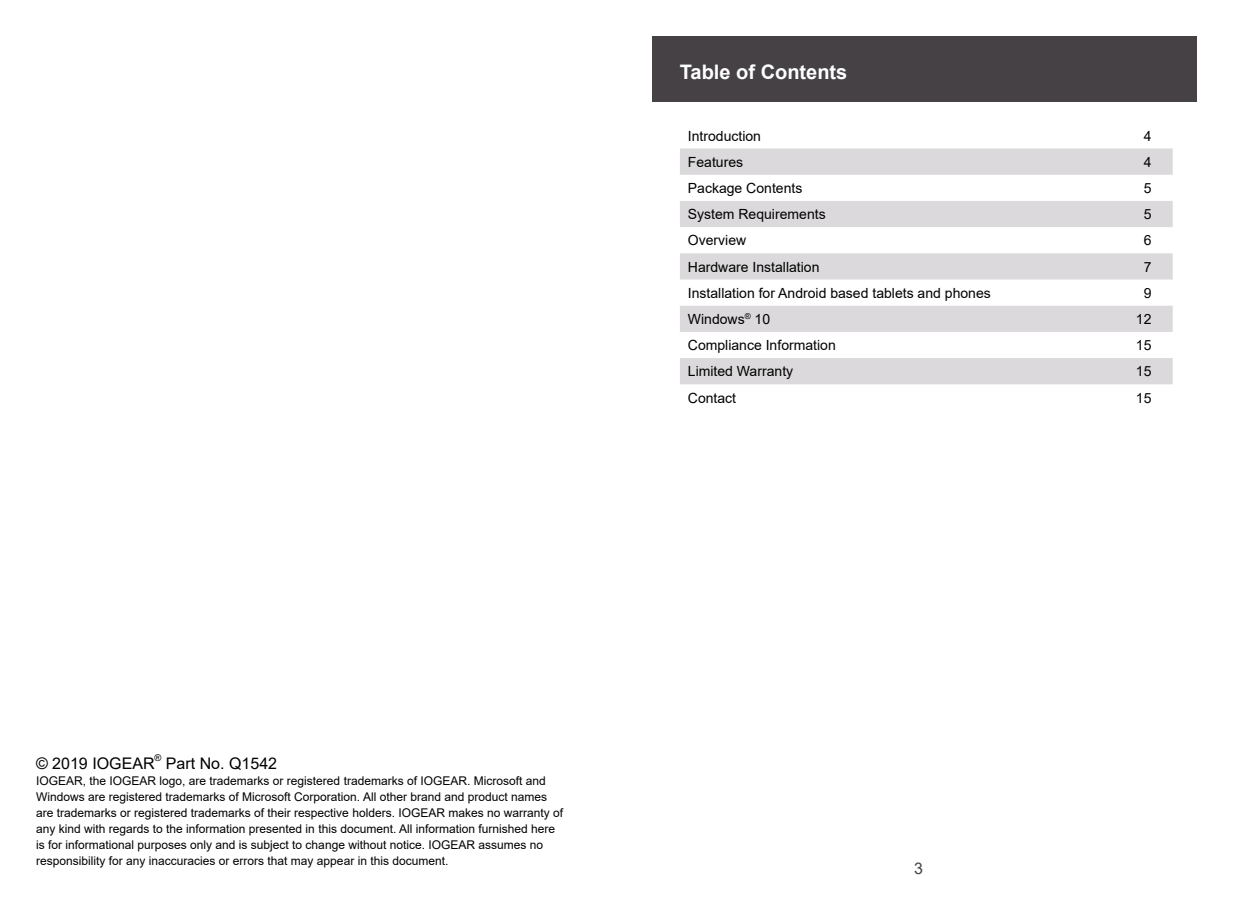
<style>
.page{position:relative;width:1233px;height:904px;background:#fff}
.page>*{position:absolute;margin:0;border:0;box-sizing:border-box;transform-origin:0 0}
.t1{font:700 20px "Arial";color:#fff}
.t2{font:16px "Arial";color:#000}
.t3{font:16px "Arial";color:#454145}
.t4{font:14px "Arial";color:#000}
.t5{font:12px/16px "Arial";color:#000}
.t6{font:9.4px "Arial";color:#000}
</style>
<div class="page">
<div style="left:652px;top:36px;width:544px;height:66px;background:#454145"></div>
<svg style="left:680px;top:148px;width:492px;height:236px;fill:#dbd9db"></svg>
<h1 class="t1" style="left:679px;top:58px;width:169px">Table of Contents</h1>
<p class="t4" style="left:687px;top:126px;width:75px">Introduction</p>
<p class="t4" style="left:1143px;top:126px;width:9px">4</p>
<p class="t4" style="left:687px;top:152px;width:57px">Features</p>
<p class="t4" style="left:1143px;top:152px;width:9px">4</p>
<p class="t4" style="left:687px;top:178px;width:116px">Package Contents</p>
<p class="t4" style="left:1143px;top:178px;width:9px">5</p>
<p class="t4" style="left:687px;top:205px;width:139px">System Requirements</p>
<p class="t4" style="left:1143px;top:205px;width:9px">5</p>
<p class="t4" style="left:687px;top:231px;width:60px">Overview</p>
<p class="t4" style="left:1143px;top:231px;width:9px">6</p>
<p class="t4" style="left:687px;top:257px;width:133px">Hardware Installation</p>
<p class="t4" style="left:1143px;top:257px;width:9px">7</p>
<p class="t4" style="left:687px;top:283px;width:304px">Installation for Android based tablets and phones</p>
<p class="t4" style="left:1143px;top:283px;width:9px">9</p>
<p class="t4" style="left:687px;top:309px;width:84px">Windows<sup>®</sup> 10</p>
<p class="t4" style="left:1135px;top:309px;width:17px">12</p>
<p class="t4" style="left:687px;top:335px;width:149px">Compliance Information</p>
<p class="t4" style="left:1135px;top:335px;width:17px">15</p>
<p class="t4" style="left:687px;top:362px;width:107px">Limited Warranty</p>
<p class="t4" style="left:1135px;top:362px;width:17px">15</p>
<p class="t4" style="left:687px;top:388px;width:50px">Contact</p>
<p class="t4" style="left:1135px;top:388px;width:17px">15</p>
<h2 class="t2" style="left:36px;top:752px;width:120px">© 2019 IOGEAR</h2>
<p class="t6" style="left:155px;top:751px;width:8px">®</p>
<h2 class="t2" style="left:166px;top:752px;width:113px">Part No. Q1542</h2>
<p class="t5" style="left:36px;top:772px;width:528px">IOGEAR, the IOGEAR logo, are trademarks or registered trademarks of IOGEAR. Microsoft and Windows are registered trademarks of Microsoft Corporation. All other brand and product names are trademarks or registered trademarks of their respective holders. IOGEAR makes no warranty of any kind with regards to the information presented in this document. All information furnished here is for informational purposes only and is subject to change without notice. IOGEAR assumes no responsibility for any inaccuracies or errors that may appear in this document.</p>
<h2 class="t3" style="left:914px;top:857px;width:10px">3</h2>
</div>
